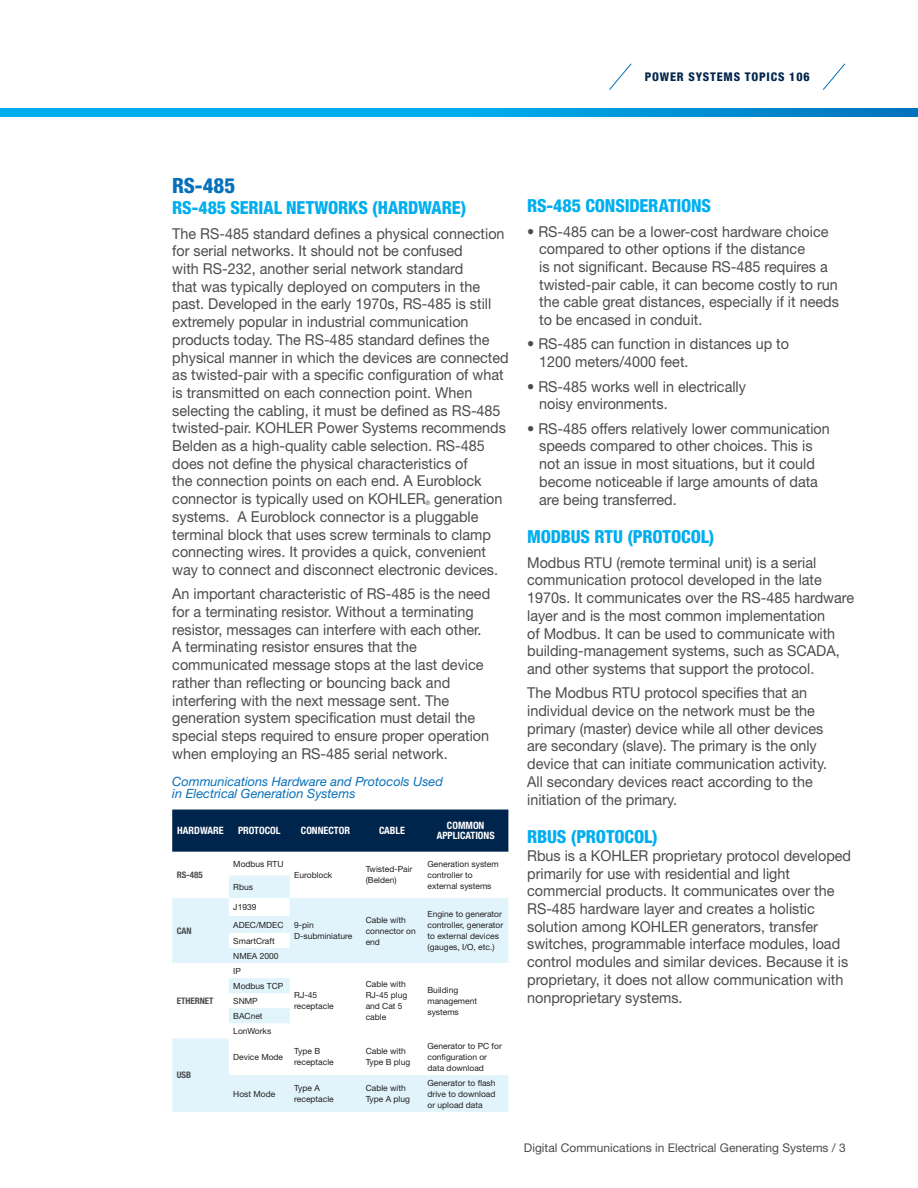
<style>
.page{position:relative;width:918px;height:1188px;background:#fff}
.page>*{position:absolute;margin:0;border:0;box-sizing:border-box;transform-origin:0 0}
.body1{font:800 condensed 21px "Helvetica Neue LT Pro";color:#0770ba}
.body1-2{font:800 condensed 18px "Helvetica Neue LT Pro";letter-spacing:-.01em;color:#00aeef}
.body1-3{font:15px/17.7px "Helvetica Neue LT Pro";color:#4b4c4d;scale:.96 1}
.t1{font:italic 12.75px/12px "Helvetica Neue LT Pro";color:#0770ba}
.t2{font:12px "Helvetica Neue LT Pro";color:#4b4c4d}
.t3{font:800 condensed 12px "Helvetica Neue LT Pro";letter-spacing:.07em;color:#00254c}
.body{font:700 condensed 10.2px "Helvetica Neue LT Pro";color:#fff}
.Introduction{font:700 condensed 10.2px/10.2px "Helvetica Neue LT Pro";color:#fff;text-align:center}
.subheads{font:700 condensed 9px "Helvetica Neue LT Pro";color:#4b4c4d}
.body-2{font:8.4px/10.9px "Helvetica Neue LT Pro";color:#231f20}
.body1-4{font:6px "Helvetica Neue LT Pro";color:#4b4c4d;scale:.96 1}
</style>
<div class="page">
<svg style="left:0;top:108px;width:918px;height:9px;background:#009fe1"></svg>
<svg style="left:609px;top:63px;width:23px;height:27px"></svg>
<svg style="left:822px;top:63px;width:24px;height:27px"></svg>
<div style="left:172px;top:810px;width:336px;height:42px;background:#00254c"></div>
<svg style="left:172px;top:876px;width:336px;height:236px"></svg>
<p class="t3" style="left:645px;top:69px;width:166px">POWER SYSTEMS TOPICS 106</p>
<p class="body1" style="left:172px;top:173px;width:64px">RS-485</p>
<p class="body1-2" style="left:172px;top:197px;width:296px">RS-485 SERIAL NETWORKS (HARDWARE)</p>
<p class="body1-3" style="left:172px;top:224px;width:352px">The RS-485 standard defines a physical connection for serial networks. It should not be confused<br>with RS-232, another serial network standard<br>that was typically deployed on computers in the past. Developed in the early 1970s, RS-485 is still extremely popular in industrial communication products today. The RS-485 standard defines the physical manner in which the devices are connected as twisted-pair with a specific configuration of what is transmitted on each connection point. When selecting the cabling, it must be defined as RS-485 twisted-pair. KOHLER Power Systems recommends Belden as a high-quality cable selection. RS-485 does not define the physical characteristics of<br>the connection points on each end. A Euroblock connector is typically used on KOHLER</p>
<p class="body1-3" style="left:172px;top:490px;width:346px;text-indent:262px">generation systems. A Euroblock connector is a pluggable terminal block that uses screw terminals to clamp connecting wires. It provides a quick, convenient way to connect and disconnect electronic devices.</p>
<p class="body1-3" style="left:172px;top:585px;width:333px">An important characteristic of RS-485 is the need for a terminating resistor. Without a terminating resistor, messages can interfere with each other.<br>A terminating resistor ensures that the communicated message stops at the last device rather than reflecting or bouncing back and interfering with the next message sent. The generation system specification must detail the special steps required to ensure proper operation when employing an RS-485 serial network.</p>
<p class="body1-4" style="left:426px;top:499px;width:6px">®</p>
<p class="t1" style="left:172px;top:775px;width:272px">Communications Hardware and Protocols Used in Electrical Generation Systems</p>
<p class="body" style="left:177px;top:824px;width:48px">HARDWARE</p>
<p class="body" style="left:238px;top:824px;width:44px">PROTOCOL</p>
<p class="body" style="left:301px;top:824px;width:51px">CONNECTOR</p>
<p class="body" style="left:379px;top:824px;width:28px">CABLE</p>
<p class="Introduction" style="left:437px;top:820px;width:59px">COMMON<br>APPLICATIONS</p>
<p class="subheads" style="left:177px;top:870px;width:27px">RS-485</p>
<p class="body-2" style="left:233px;top:858px;width:52px">Modbus RTU</p>
<p class="body-2" style="left:294px;top:869px;width:40px">Euroblock</p>
<p class="body-2" style="left:366px;top:864px;width:48px">Twisted-Pair (Belden)</p>
<p class="body-2" style="left:428px;top:858px;width:73px">Generation system controller to</p>
<p class="body-2" style="left:233px;top:881px;width:21px">Rbus</p>
<p class="body-2" style="left:428px;top:880px;width:65px">external systems</p>
<p class="subheads" style="left:177px;top:925px;width:16px">CAN</p>
<p class="subheads" style="left:177px;top:995px;width:38px">ETHERNET</p>
<p class="subheads" style="left:177px;top:1070px;width:16px">USB</p>
<p class="body-2" style="left:233px;top:902px;width:25px">J1939</p>
<p class="body-2" style="left:233px;top:919px;width:52px">ADEC/MDEC</p>
<p class="body-2" style="left:233px;top:935px;width:43px">SmartCraft</p>
<p class="body-2" style="left:233px;top:950px;width:47px">NMEA 2000</p>
<p class="body-2" style="left:233px;top:965px;width:9px">IP</p>
<p class="body-2" style="left:233px;top:980px;width:52px">Modbus TCP</p>
<p class="body-2" style="left:233px;top:995px;width:26px">SNMP</p>
<p class="body-2" style="left:233px;top:1010px;width:31px">BACnet</p>
<p class="body-2" style="left:233px;top:1025px;width:39px">LonWorks</p>
<p class="body-2" style="left:294px;top:920px;width:60px">9-pin<br>D-subminiature</p>
<p class="body-2" style="left:366px;top:914px;width:52px">Cable with connector on end</p>
<p class="body-2" style="left:428px;top:909px;width:77px">Engine to generator controller, generator to external devices (gauges, I/O, etc.)</p>
<p class="body-2" style="left:294px;top:990px;width:41px">RJ-45 receptacle</p>
<p class="body-2" style="left:366px;top:979px;width:43px">Cable with<br>RJ-45 plug and Cat 5 cable</p>
<p class="body-2" style="left:428px;top:984px;width:51px">Building management systems</p>
<p class="body-2" style="left:233px;top:1051px;width:51px">Device Mode</p>
<p class="body-2" style="left:294px;top:1046px;width:41px">Type B receptacle</p>
<p class="body-2" style="left:366px;top:1046px;width:46px">Cable with<br>Type B plug</p>
<p class="body-2" style="left:428px;top:1040px;width:76px">Generator to PC for configuration or data download</p>
<p class="body-2" style="left:233px;top:1088px;width:44px">Host Mode</p>
<p class="body-2" style="left:294px;top:1083px;width:41px">Type A receptacle</p>
<p class="body-2" style="left:366px;top:1083px;width:46px">Cable with<br>Type A plug</p>
<p class="body-2" style="left:428px;top:1077px;width:70px;text-align:justify">Generator to flash drive to download or upload data</p>
<p class="body1-2" style="left:527px;top:195px;width:186px">RS-485 CONSIDERATIONS</p>
<p class="body1-3" style="left:539px;top:222px;width:314px;text-indent:-12px">• RS-485 can be a lower-cost hardware choice compared to other options if the distance<br>is not significant. Because RS-485 requires a twisted-pair cable, it can become costly to run the cable great distances, especially if it needs to be encased in conduit.</p>
<p class="body1-3" style="left:539px;top:335px;width:262px;text-indent:-12px">• RS-485 can function in distances up to<br>1200 meters/4000 feet.</p>
<p class="body1-3" style="left:539px;top:377px;width:217px;text-indent:-12px">• RS-485 works well in electrically noisy environments.</p>
<p class="body1-3" style="left:539px;top:419px;width:304px;text-indent:-12px">• RS-485 offers relatively lower communication speeds compared to other choices. This is not an issue in most situations, but it could become noticeable if large amounts of data are being transferred.</p>
<p class="body1-2" style="left:527px;top:526px;width:189px">MODBUS RTU (PROTOCOL)</p>
<p class="body1-3" style="left:527px;top:553px;width:342px">Modbus RTU (remote terminal unit) is a serial communication protocol developed in the late 1970s. It communicates over the RS-485 hardware layer and is the most common implementation<br>of Modbus. It can be used to communicate with building-management systems, such as SCADA, and other systems that support the protocol.</p>
<p class="body1-3" style="left:527px;top:684px;width:314px">The Modbus RTU protocol specifies that an individual device on the network must be the primary (master) device while all other devices are secondary (slave). The primary is the only device that can initiate communication activity.<br>All secondary devices react according to the initiation of the primary.</p>
<p class="body1-2" style="left:527px;top:826px;width:132px">RBUS (PROTOCOL)</p>
<p class="body1-3" style="left:527px;top:846px;width:339px">Rbus is a KOHLER proprietary protocol developed primarily for use with residential and light commercial products. It communicates over the RS-485 hardware layer and creates a holistic solution among KOHLER generators, transfer switches, programmable interface modules, load control modules and similar devices. Because it is proprietary, it does not allow communication with nonproprietary systems.</p>
<p class="t2" style="left:524px;top:1140px;width:324px">Digital Communications in Electrical Generating Systems / 3</p>
</div>
